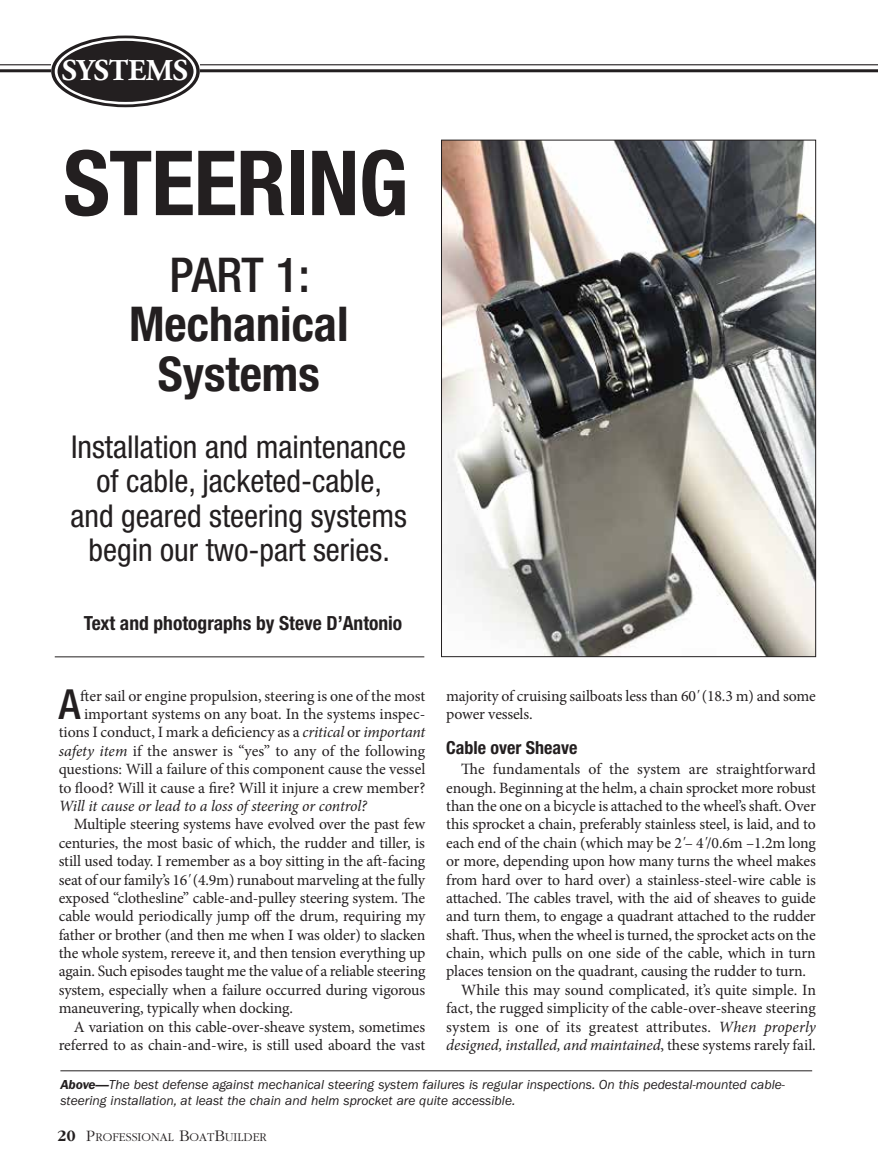
<style>
.page{position:relative;width:878px;height:1175px;background:#fff}
.page>*{position:absolute;margin:0;border:0;box-sizing:border-box;transform-origin:0 0}
.t1{font:700 condensed 90px "Helvetica Neue LT Std";letter-spacing:-.01em;color:#231f20}
.t2{font:700 condensed 48px/49.5px "Helvetica Neue LT Std";color:#231f20;text-align:center}
.t3{font:500 condensed 48px "Helvetica Neue LT Std";color:#231f20}
.t4{font:500 condensed 41.55px "Helvetica Neue LT Std";color:#231f20}
.t5{font:condensed 31.5px/34.5px "Helvetica Neue LT Std";color:#231f20;text-align:center}
.t6{font:700 30.15px "Adobe Garamond Pro";letter-spacing:-.01em;color:#fff}
.t7{font:700 condensed 19.5px "Helvetica Neue LT Std";color:#231f20}
.t8{font:700 condensed 18px "Helvetica Neue LT Std";color:#231f20}
.t9{font:15.75px/18.5px "Minion Pro";letter-spacing:-.01em;color:#231f20;text-align:right}
.t10{font:italic 15.75px "Minion Pro";letter-spacing:-.01em;color:#231f20}
.t11{font:15.75px "Minion Pro";letter-spacing:.01em;color:#231f20}
.t12{font:italic 13.5px/16.5px "ITC Franklin Gothic Std";color:#231f20}
.t13{font:300 12.3px "Garamond";color:#231f20}
.s1{font-style:italic}
.s2{font-style:normal}
.s3{font-weight:600}
.s4{font-weight:700;font-size:16.5px}
.s5{font-size:16.5px}
</style>
<div class="page">
<hr style="left:0;top:69px;width:878px;height:3px;background:#231f20">
<hr style="left:0;top:64px;width:878px;height:1px;background:#231f20">
<div style="left:51px;top:28px;width:149px;height:79px;background:#fff"></div>
<svg style="left:51px;top:36px;width:149px;height:71px"></svg>
<svg style="left:55px;top:38px;width:141px;height:66px"></svg>
<div style="left:58px;top:41px;width:135px;height:61px;background:#231f20;border-radius:50%"></div>
<img style="left:443px;top:142px;width:370px;height:513px">
<hr style="left:60px;top:1070px;width:752px;height:1px;background:#231f20">
<hr style="left:55px;top:656px;width:369px;height:1px;background:#231f20">
<h3 class="t6" style="left:62px;top:53px;width:128px">SYSTEMS</h3>
<h1 class="t1" style="left:63px;top:129px;width:347px">Steering</h1>
<h2 class="t3" style="left:169px;top:246px;width:142px">Part 1:</h2>
<h2 class="t2" style="left:129px;top:299px;width:221px">Mechanical<br>Systems</h2>
<h3 class="t5" style="left:70px;top:429px;width:338px">Installation and maintenance of cable, jacketed-cable, and geared steering systems begin our two-part series.</h3>
<p class="t7" style="left:84px;top:611px;width:320px">Text and photographs by Steve D’Antonio</p>
<h3 class="t4" style="left:59px;top:679px;width:23px">A</h3>
<p class="t9" style="left:59px;top:686px;width:368px">fter sail or engine propulsion, steering is one of the most important systems on any boat. In the systems inspec&shy;tions I conduct, I mark a deficiency as a <span class="s1">critical</span> or <span class="s1">important safety item</span> if the answer is “yes” to any of the following questions: Will a failure of this component cause the vessel to flood? Will it cause a fire? Will it injure a crew member?</p>
<p class="t10" style="left:59px;top:795px;width:310px">Will it cause or lead to a loss of steering or control?</p>
<p class="t9" style="left:59px;top:815px;width:368px;text-align:justify;text-indent:15px">Multiple steering systems have evolved over the past few centuries, the most basic of which, the rudder and tiller, is still used today. I remember as a boy sitting in the aft-facing seat of our family’s 16<span class="s1">'</span> (4.9m) runabout marveling at the fully exposed “clothesline” cable-and-pulley steering system. The cable would periodically jump off the drum, requiring my father or brother (and then me when I was older) to slacken the whole system, rereeve it, and then tension everything up again. Such episodes taught me the value of a reliable steering system, especially when a failure occurred during vigorous maneuvering, typically when docking.</p>
<p class="t9" style="left:59px;top:1017px;width:368px">A variation on this cable-over-sheave system, sometimes referred to as chain-and-wire, is still used aboard the vast</p>
<p class="t9" style="left:446px;top:686px;width:371px;text-align:left">majority of cruising sailboats less than 60<span class="s1">'</span> (18.3 m) and some power vessels.</p>
<p class="t8" style="left:446px;top:736px;width:133px">Cable over Sheave</p>
<p class="t9" style="left:461px;top:760px;width:356px">The fundamentals of the system are straightforward</p>
<p class="t9" style="left:446px;top:778px;width:371px">enough. Beginning at the helm, a chain sprocket more robust</p>
<p class="t9" style="left:446px;top:796px;width:371px">than the one on a bicycle is attached to the wheel’s shaft. Over</p>
<p class="t9" style="left:446px;top:815px;width:371px">this sprocket a chain, preferably stainless steel, is laid, and to</p>
<p class="t9" style="left:446px;top:833px;width:371px">each end of the chain (which may be 2<span class="s1">'</span>– 4<span class="s1">'</span>/0.6m –1.2m long</p>
<p class="t9" style="left:446px;top:852px;width:371px">or more, depending upon how many turns the wheel makes</p>
<p class="t9" style="left:446px;top:870px;width:371px">from hard over to hard over) a stainless-steel-wire cable is</p>
<p class="t9" style="left:446px;top:888px;width:371px">attached. The cables travel, with the aid of sheaves to guide</p>
<p class="t9" style="left:446px;top:907px;width:371px">and turn them, to engage a quadrant attached to the rudder</p>
<p class="t9" style="left:446px;top:925px;width:371px">shaft. Thus, when the wheel is turned, the sprocket acts on the</p>
<p class="t9" style="left:446px;top:943px;width:371px">chain, which pulls on one side of the cable, which in turn</p>
<p class="t9" style="left:446px;top:962px;width:361px">places tension on the quadrant, causing the rudder to turn.</p>
<p class="t9" style="left:461px;top:980px;width:356px">While this may sound complicated, it’s quite simple. In</p>
<p class="t9" style="left:446px;top:999px;width:371px">fact, the rugged simplicity of the cable-over-sheave steering</p>
<p class="t11" style="left:446px;top:1016px;width:371px">system is one of its greatest attributes. <span class="s1">When properly</span></p>
<p class="t10" style="left:446px;top:1034px;width:371px">designed, installed, and maintained<span class="s2">, these systems rarely fail.</span></p>
<p class="t12" style="left:60px;top:1076px;width:726px"><span class="s3">Above—</span>The best defense against mechanical steering system failures is regular inspections. On this pedestal-mounted cable&shy;steering installation, at least the chain and helm sprocket are quite accessible.</p>
<p class="t13" style="left:57px;top:1130px;width:211px"><span class="s4">20</span> <span class="s5">P</span>ROFESSIONAL <span class="s5">B</span>OAT<span class="s5">B</span>UILDER</p>
</div>
